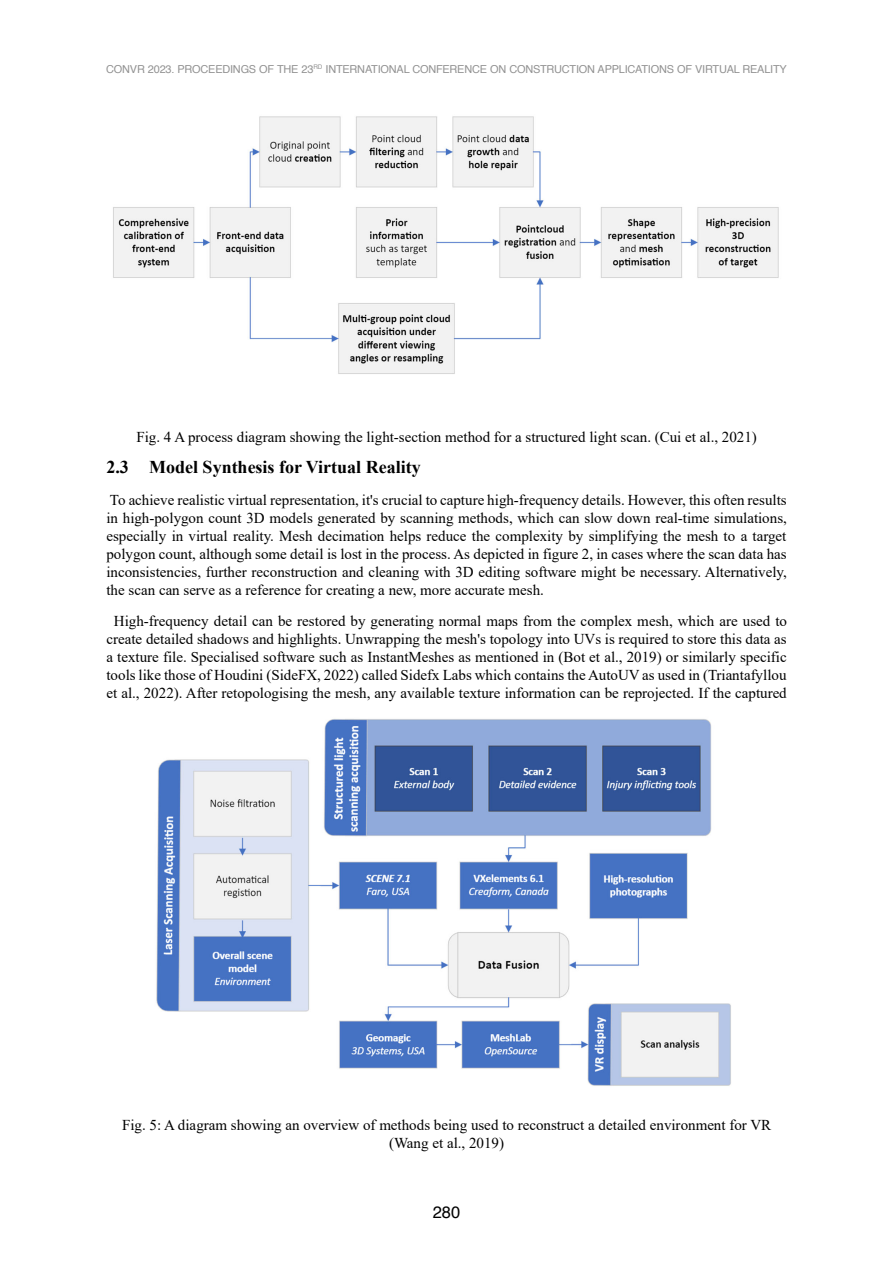
<style>
.page{position:relative;width:893px;height:1263px;background:#fff}
.page>*{position:absolute;margin:0;border:0;box-sizing:border-box;transform-origin:0 0}
.t1{font:700 18px "Times New Roman";color:#000}
.t2{font:16.5px "Helvetica";color:#000}
.t3{font:15px/18px "Times New Roman";color:#000;text-align:center}
.t4{font:12px "Times New Roman";color:#808080}
.t5{font:10.95px "Helvetica";letter-spacing:-.02em;color:#929292}
</style>
<div class="page">
<img style="left:113px;top:116px;width:666px;height:258px">
<img style="left:156px;top:719px;width:575px;height:367px">
<p class="t4" style="left:224px;top:55px;width:447px">"MANAGING THE DIGITAL TRANSFORMATION OF CONSTRUCTION INDUSTRY"</p>
<p class="t5" style="left:106px;top:60px;width:682px">CONVR 2023. PROCEEDINGS OF THE 23<sup>RD</sup> INTERNATIONAL CONFERENCE ON CONSTRUCTION APPLICATIONS OF VIRTUAL REALITY</p>
<p class="t3" style="left:136px;top:427px;width:622px">Fig. 4 A process diagram showing the light-section method for a structured light scan. (Cui et al., 2021)</p>
<p class="t1" style="left:106px;top:454px;width:316px">2.3 Model Synthesis for Virtual Reality</p>
<p class="t3" style="left:106px;top:490px;width:682px;text-align:justify">To achieve realistic virtual representation, it's crucial to capture high-frequency details. However, this often results in high-polygon count 3D models generated by scanning methods, which can slow down real-time simulations, especially in virtual reality. Mesh decimation helps reduce the complexity by simplifying the mesh to a target polygon count, although some detail is lost in the process. As depicted in figure 2, in cases where the scan data has inconsistencies, further reconstruction and cleaning with 3D editing software might be necessary. Alternatively, the scan can serve as a reference for creating a new, more accurate mesh.</p>
<p class="t3" style="left:106px;top:612px;width:682px">High-frequency detail can be restored by generating normal maps from the complex mesh, which are used to create detailed shadows and highlights. Unwrapping the mesh's topology into UVs is required to store this data as a texture file. Specialised software such as InstantMeshes as mentioned in (Bot et al., 2019) or similarly specific tools like those of Houdini (SideFX, 2022) called Sidefx Labs which contains the AutoUV as used in (Triantafyllou et al., 2022). After retopologising the mesh, any available texture information can be reprojected. If the captured</p>
<p class="t3" style="left:122px;top:1115px;width:651px">Fig. 5: A diagram showing an overview of methods being used to reconstruct a detailed environment for VR (Wang et al., 2019)</p>
<p class="t2" style="left:433px;top:1199px;width:29px">280</p>
</div>
